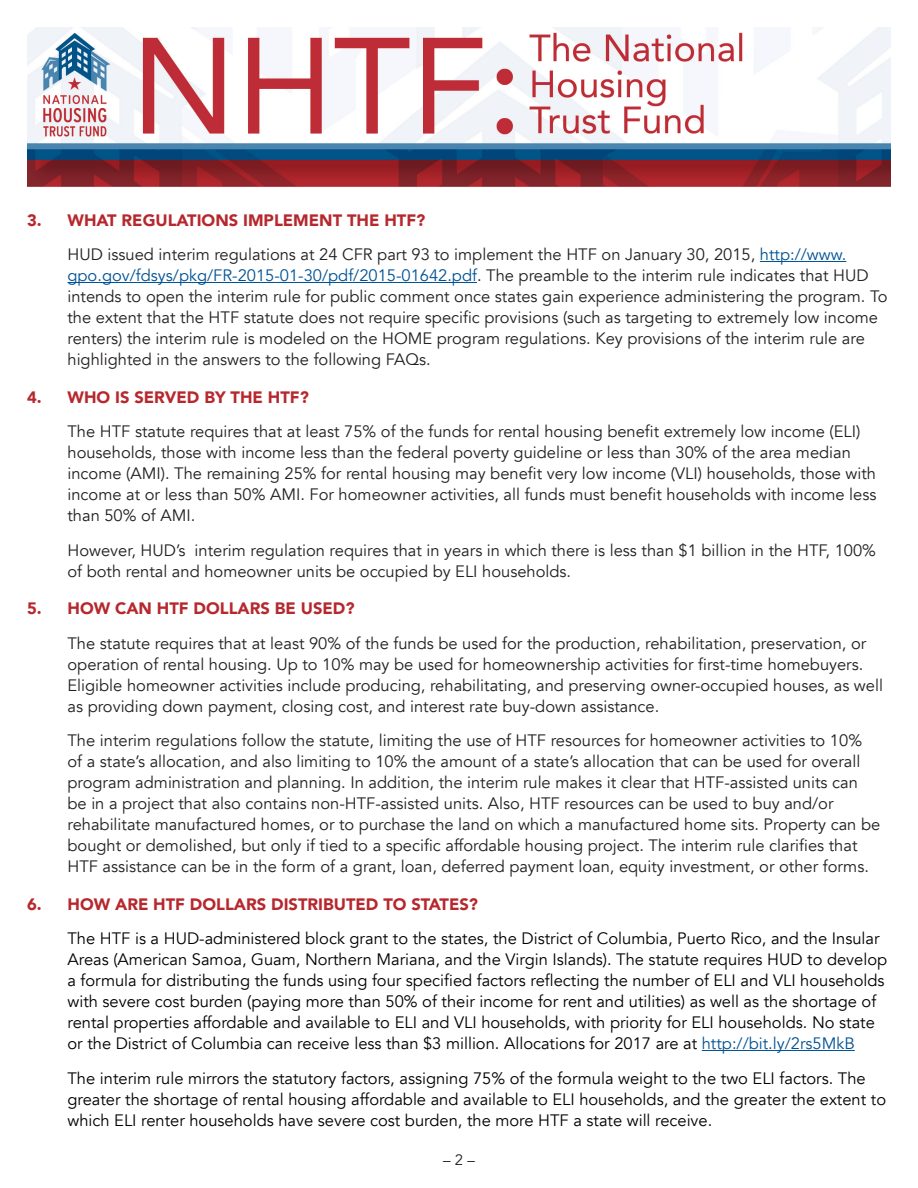
<style>
.page{position:relative;width:918px;height:1188px;background:#fff}
.page>*{position:absolute;margin:0;border:0;box-sizing:border-box;transform-origin:0 0}
.Body_Text_Indent{font:16.5px/21px "Avenir";color:#231f20}
.Body_Text_Indent-2{font:16.5px/21px "Avenir";color:#000}
.t1{font:900 16.5px "Avenir";color:#b6282d}
.t2{font:15px "Avenir";color:#231f20}
.s1{color:#005294}
</style>
<div class="page">
<img style="left:27px;top:27px;width:864px;height:160px">
<hr style="left:760px;top:261px;width:86px;height:1px;background:#005294">
<hr style="left:68px;top:282px;width:409px;height:1px;background:#005294">
<hr style="left:702px;top:1050px;width:153px;height:1px;background:#005294">
<p class="t1" style="left:27px;top:206px;width:400px">3. WHAT REGULATIONS IMPLEMENT THE HTF?</p>
<p class="Body_Text_Indent" style="left:68px;top:244px;width:822px">HUD issued interim regulations at 24 CFR part 93 to implement the HTF on January 30, 2015, <span class="s1">http://www. gpo.gov/fdsys/pkg/FR-2015-01-30/pdf/2015-01642.pdf</span>. The preamble to the interim rule indicates that HUD intends to open the interim rule for public comment once states gain experience administering the program. To the extent that the HTF statute does not require specific provisions (such as targeting to extremely low income renters) the interim rule is modeled on the HOME program regulations. Key provisions of the interim rule are highlighted in the answers to the following FAQs.</p>
<p class="t1" style="left:27px;top:383px;width:283px">4. WHO IS SERVED BY THE HTF?</p>
<p class="Body_Text_Indent" style="left:68px;top:421px;width:810px">The HTF statute requires that at least 75% of the funds for rental housing benefit extremely low income (ELI) households, those with income less than the federal poverty guideline or less than 30% of the area median income (AMI). The remaining 25% for rental housing may benefit very low income (VLI) households, those with income at or less than 50% AMI. For homeowner activities, all funds must benefit households with income less than 50% of AMI.</p>
<p class="Body_Text_Indent" style="left:68px;top:540px;width:810px">However, HUD’s interim regulation requires that in years in which there is less than $1 billion in the HTF, 100% of both rental and homeowner units be occupied by ELI households.</p>
<p class="t1" style="left:27px;top:594px;width:329px">5. HOW CAN HTF DOLLARS BE USED?</p>
<p class="Body_Text_Indent" style="left:68px;top:633px;width:817px">The statute requires that at least 90% of the funds be used for the production, rehabilitation, preservation, or operation of rental housing. Up to 10% may be used for homeownership activities for first-time homebuyers.<br>Eligible homeowner activities include producing, rehabilitating, and preserving owner-occupied houses, as well as providing down payment, closing cost, and interest rate buy-down assistance.</p>
<p class="Body_Text_Indent" style="left:68px;top:730px;width:814px">The interim regulations follow the statute, limiting the use of HTF resources for homeowner activities to 10% of a state’s allocation, and also limiting to 10% the amount of a state’s allocation that can be used for overall program administration and planning. In addition, the interim rule makes it clear that HTF-assisted units can be in a project that also contains non-HTF-assisted units. Also, HTF resources can be used to buy and/or rehabilitate manufactured homes, or to purchase the land on which a manufactured home sits. Property can be bought or demolished, but only if tied to a specific affordable housing project. The interim rule clarifies that HTF assistance can be in the form of a grant, loan, deferred payment loan, equity investment, or other forms.</p>
<p class="t1" style="left:27px;top:890px;width:453px">6. HOW ARE HTF DOLLARS DISTRIBUTED TO STATES?</p>
<p class="Body_Text_Indent-2" style="left:68px;top:928px;width:821px">The HTF is a HUD-administered block grant to the states, the District of Columbia, Puerto Rico, and the Insular Areas (American Samoa, Guam, Northern Mariana, and the Virgin Islands). The statute requires HUD to develop a formula for distributing the funds using four specified factors reflecting the number of ELI and VLI households with severe cost burden (paying more than 50% of their income for rent and utilities) as well as the shortage of rental properties affordable and available to ELI and VLI households, with priority for ELI households. No state or the District of Columbia can receive less than $3 million. Allocations for 2017 are at <span class="s1">http://bit.ly/2rs5MkB</span></p>
<p class="Body_Text_Indent-2" style="left:68px;top:1068px;width:820px">The interim rule mirrors the statutory factors, assigning 75% of the formula weight to the two ELI factors. The greater the shortage of rental housing affordable and available to ELI households, and the greater the extent to which ELI renter households have severe cost burden, the more HTF a state will receive.</p>
<p class="t2" style="left:443px;top:1151px;width:33px">– 2 –</p>
</div>
